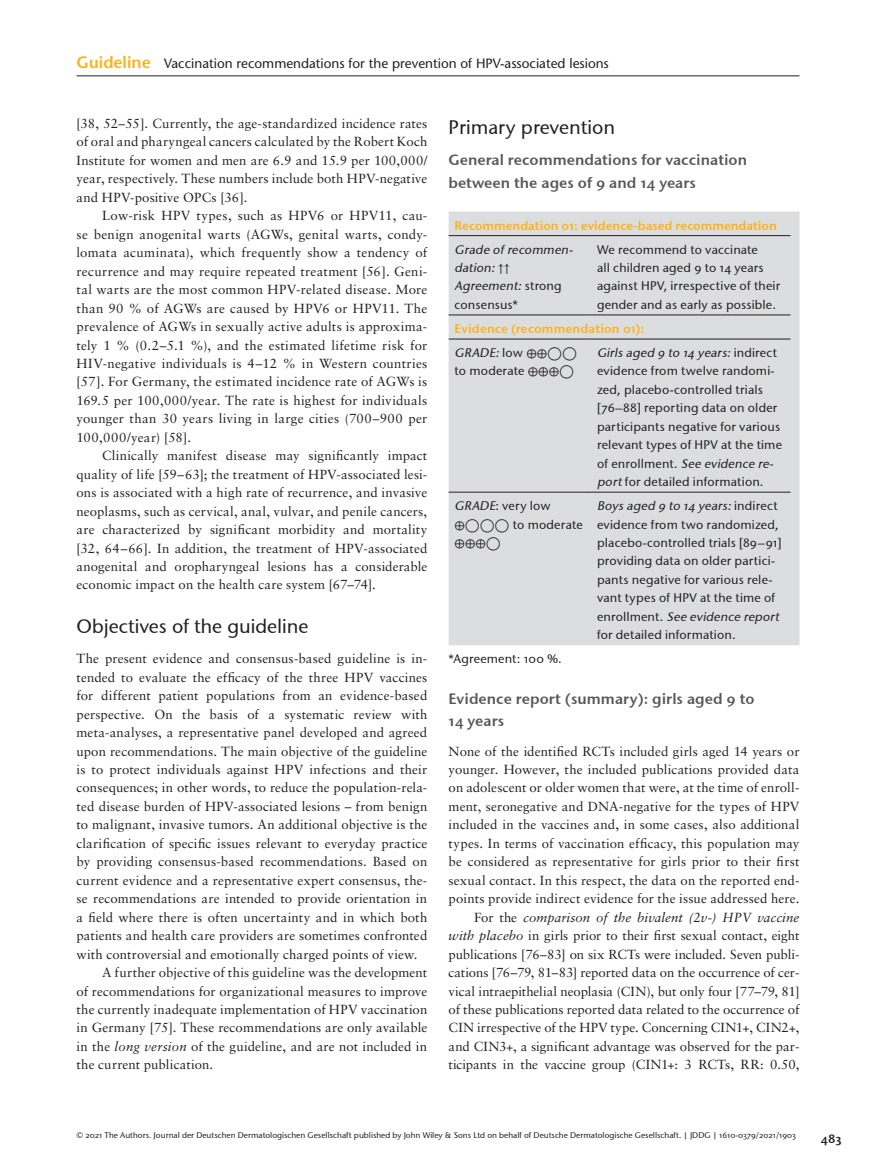
<style>
.page{position:relative;width:893px;height:1174px;background:#fff}
.page>*{position:absolute;margin:0;border:0;box-sizing:border-box;transform-origin:0 0}
.t1{font:19.5px "Stone Sans OSITCTT Medium";color:#231f20}
.t2{font:15px/22.5px "Stone Sans Sem OSITCTT Semi";color:#57585a}
.t3{font:13.5px "Stone Sans";color:#231f20}
.t4{font:13.2px/18.5px "Sabon";letter-spacing:.005em;color:#231f20;text-align:justify}
.t5{font:12.45px/18.5px "Stone Sans OSITCTT Medium";letter-spacing:.015em;color:#231f20}
.t6{font:12.45px "Stone Sans Sem OSITCTT Semi";color:#fbb31b}
.t7{font:italic 12.45px/18.5px "Stone Sans OSITCTT Medium";color:#231f20}
.t8{font:12.45px "STIX";color:#231f20}
.t9{font:12.45px "Stone Sans Sem OSITCTT Semi";color:#231f20}
.t10{font:8.25px "Stone Sans OSITCTT Medium";color:#231f20}
.s1{font-weight:600;font-size:16.5px;color:#fbb31b}
.s2{font-style:italic}
.s3{font-family:"STIX";font-style:normal}
.s4{font-style:normal}
.s5{font-family:"STIX"}
</style>
<div class="page">
<hr style="left:77px;top:76px;width:722px;height:1px;background:#231f20">
<div style="left:449px;top:211px;width:351px;height:434px;background:#dcdddf"></div>
<hr style="left:449px;top:235px;width:142px;height:1px;background:#231f20">
<hr style="left:591px;top:235px;width:199px;height:1px;background:#231f20">
<hr style="left:449px;top:314px;width:142px;height:1px;background:#231f20">
<hr style="left:591px;top:314px;width:199px;height:1px;background:#231f20">
<hr style="left:449px;top:339px;width:142px;height:1px;background:#231f20">
<hr style="left:591px;top:339px;width:199px;height:1px;background:#231f20">
<hr style="left:449px;top:492px;width:142px;height:1px;background:#231f20">
<hr style="left:591px;top:492px;width:199px;height:1px;background:#231f20">
<p class="t3" style="left:77px;top:55px;width:534px"><span class="s1">Guideline</span> Vaccination recommendations for the prevention of HPV-associated lesions</p>
<p class="t4" style="left:77px;top:114px;width:352px">[38, 52–55]. Currently, the age-standardized incidence rates of oral and pharyngeal cancers calculated by the Robert Koch Institute for women and men are 6.9 and 15.9 per 100,000/ year, respectively. These numbers include both HPV-negative and HPV-positive OPCs [36].</p>
<p class="t4" style="left:77px;top:206px;width:352px;text-indent:26px">Low-risk HPV types, such as HPV6 or HPV11, cau&shy;se benign anogenital warts (AGWs, genital warts, condy&shy;lomata acuminata), which frequently show a tendency of recurrence and may require repeated treatment [56]. Geni&shy;tal warts are the most common HPV-related disease. More than 90 % of AGWs are caused by HPV6 or HPV11. The prevalence of AGWs in sexually active adults is approxima&shy;tely 1 % (0.2–5.1 %), and the estimated lifetime risk for HIV-negative individuals is 4–12 % in Western countries [57]. For Germany, the estimated incidence rate of AGWs is 169.5 per 100,000/year. The rate is highest for individuals younger than 30 years living in large cities (700–900 per 100,000/year) [58].</p>
<p class="t4" style="left:77px;top:446px;width:352px;text-indent:26px">Clinically manifest disease may significantly impact quality of life [59–63]; the treatment of HPV-associated lesi&shy;ons is associated with a high rate of recurrence, and invasive neoplasms, such as cervical, anal, vulvar, and penile cancers, are characterized by significant morbidity and mortality [32, 64–66]. In addition, the treatment of HPV-associated anogenital and oropharyngeal lesions has a considerable economic impact on the health care system [67–74].</p>
<h1 class="t1" style="left:77px;top:614px;width:233px">Objectives of the guideline</h1>
<p class="t4" style="left:77px;top:649px;width:352px">The present evidence and consensus-based guideline is in-</p>
<p class="t4" style="left:77px;top:668px;width:352px">tended to evaluate the efficacy of the three HPV vaccines</p>
<p class="t4" style="left:77px;top:686px;width:352px">for different patient populations from an evidence-based</p>
<p class="t4" style="left:77px;top:704px;width:352px">perspective. On the basis of a systematic review with</p>
<p class="t4" style="left:77px;top:723px;width:352px">meta-analyses, a representative panel developed and agreed</p>
<p class="t4" style="left:77px;top:741px;width:352px">upon recommendations. The main objective of the guideline</p>
<p class="t4" style="left:77px;top:760px;width:352px">is to protect individuals against HPV infections and their</p>
<p class="t4" style="left:77px;top:778px;width:352px">consequences; in other words, to reduce the population-rela-</p>
<p class="t4" style="left:77px;top:797px;width:352px">ted disease burden of HPV-associated lesions – from benign</p>
<p class="t4" style="left:77px;top:815px;width:352px">to malignant, invasive tumors. An additional objective is the</p>
<p class="t4" style="left:77px;top:834px;width:352px">clarification of specific issues relevant to everyday practice</p>
<p class="t4" style="left:77px;top:852px;width:352px">by providing consensus-based recommendations. Based on</p>
<p class="t4" style="left:77px;top:870px;width:352px">current evidence and a representative expert consensus, the-</p>
<p class="t4" style="left:77px;top:889px;width:352px">se recommendations are intended to provide orientation in</p>
<p class="t4" style="left:77px;top:907px;width:352px">a field where there is often uncertainty and in which both</p>
<p class="t4" style="left:77px;top:926px;width:352px">patients and health care providers are sometimes confronted</p>
<p class="t4" style="left:77px;top:944px;width:342px">with controversial and emotionally charged points of view.</p>
<p class="t4" style="left:102px;top:963px;width:327px">A further objective of this guideline was the development</p>
<p class="t4" style="left:77px;top:981px;width:352px">of recommendations for organizational measures to improve</p>
<p class="t4" style="left:77px;top:1000px;width:352px">the currently inadequate implementation of HPV vaccination</p>
<p class="t4" style="left:77px;top:1018px;width:352px">in Germany [75]. These recommendations are only available</p>
<p class="t4" style="left:77px;top:1037px;width:352px">in the <span class="s2">long version</span> of the guideline, and are not included in</p>
<p class="t4" style="left:77px;top:1055px;width:138px">the current publication.</p>
<h1 class="t1" style="left:449px;top:115px;width:168px">Primary prevention</h1>
<p class="t2" style="left:449px;top:148px;width:300px">General recommendations for vaccination between the ages of 9 and 14 years</p>
<p class="t6" style="left:455px;top:217px;width:324px">Recommendation 01: evidence-based recommendation</p>
<p class="t7" style="left:455px;top:240px;width:122px">Grade ofrecommen&shy;dation:<span class="s3">↑ ↑<br></span>Agreement:<span class="s4">s t ro n g consensus*</span></p>
<p class="t5" style="left:597px;top:240px;width:185px">We recommend to vaccinate<br>all children aged 9 to 14 years against HPV, irrespective of their gender and as early as possible.</p>
<p class="t6" style="left:455px;top:321px;width:191px">Evidence (recommendation 01):</p>
<p class="t5" style="left:455px;top:343px;width:124px"><span class="s2">GRADE:</span>low <span class="s5">⊕⊕◯◯ </span>to moderate <span class="s5">⊕⊕⊕◯</span></p>
<p class="t5" style="left:597px;top:343px;width:187px"><span class="s2">Girls aged 9 to 14 years:</span>i n d i re c t evidence from twelve randomi&shy;zed, placebo-controlled trials [76–88] reporting data on older participants negative for various relevant types of HPV at the time of enrollment. <span class="s2">See evidence re&shy;port</span>for detailed information.</p>
<p class="t5" style="left:455px;top:496px;width:130px"><span class="s2">GRADE</span>: very low <span class="s5">⊕◯◯◯</span> to moderate</p>
<p class="t8" style="left:455px;top:534px;width:48px">⊕⊕⊕◯</p>
<p class="t5" style="left:597px;top:496px;width:186px"><span class="s2">Boys aged 9 to 14 years:</span>i n d i re c t evidence from two randomized, placebo-controlled trials [89–91] providing data on older partici&shy;pants negative for various rele&shy;vant types of HPV at the time of e n ro l l m e n t . <span class="s2">See evidence report </span>for detailed information.</p>
<p class="t5" style="left:449px;top:649px;width:115px">*Agreement: 100 %.</p>
<p class="t2" style="left:449px;top:687px;width:307px">Evidence report (summary): girls aged 9 to<br>14 years</p>
<p class="t4" style="left:449px;top:741px;width:352px;text-align:right">None of the identified RCTs included girls aged 14 years or younger. However, the included publications provided data on adolescent or older women that were, at the time of enroll&shy;ment, seronegative and DNA-negative for the types of HPV included in the vaccines and, in some cases, also additional types. In terms of vaccination efficacy, this population may be considered as representative for girls prior to their first sexual contact. In this respect, the data on the reported end&shy;points provide indirect evidence for the issue addressed here.<br>For the <span class="s2">comparison of the bivalent (2v-) HPV vaccine with placebo</span> in girls prior to their first sexual contact, eight publications [76–83] on six RCTs were included. Seven publi&shy;cations [76–79, 81–83] reported data on the occurrence of cer&shy;vical intraepithelial neoplasia (CIN), but only four [77–79, 81] of these publications reported data related to the occurrence of CIN irrespective of the HPV type. Concerning CIN1+, CIN2+, and CIN3+, a significant advantage was observed for the par&shy;ticipants in the vaccine group (CIN1+: 3 RCTs, RR: 0.50,</p>
<p class="t10" style="left:77px;top:1130px;width:721px">© 2021 The Authors. Journal der Deutschen Dermatologischen Gesellschaft published by John Wiley &amp; Sons Ltd on behalf of Deutsche Dermatologische Gesellschaft. | JDDG | 1610-0379/2021/1903</p>
<p class="t9" style="left:821px;top:1131px;width:23px">483</p>
</div>
